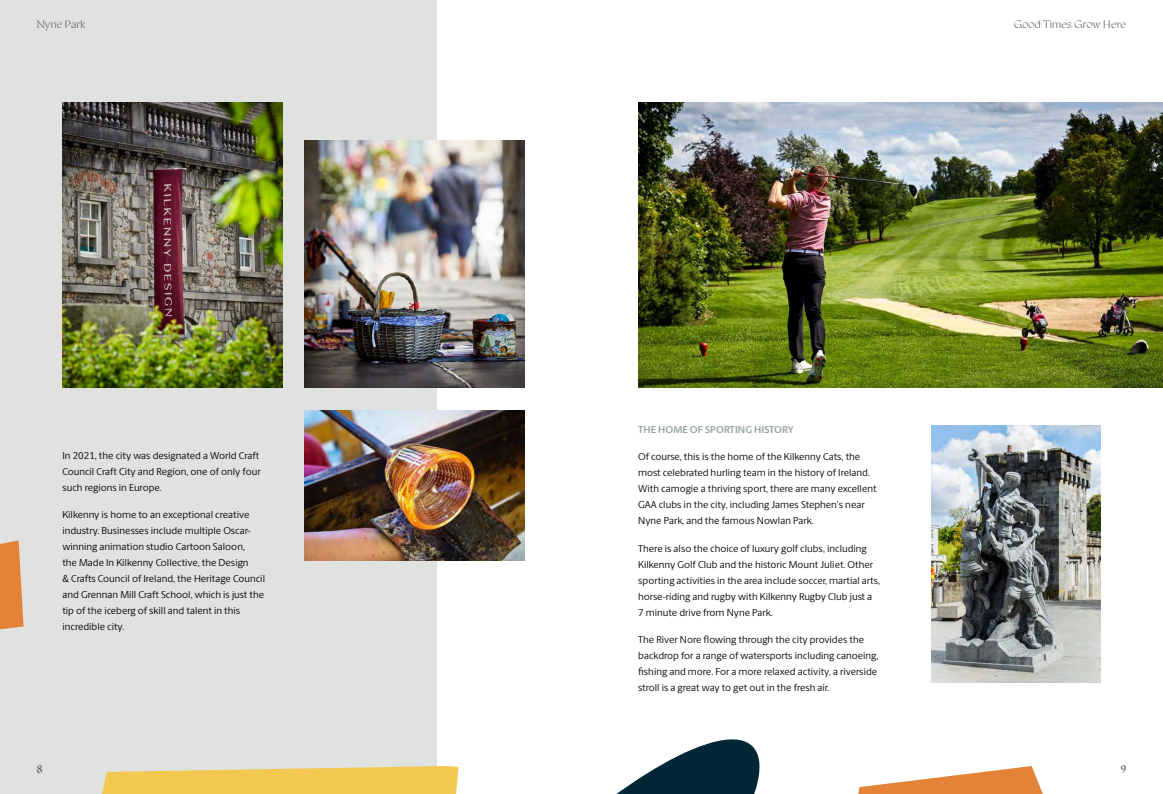
<style>
.page{position:relative;width:1163px;height:794px;background:#fff}
.page>*{position:absolute;margin:0;border:0;box-sizing:border-box;transform-origin:0 0}
.t1{font:300 11px "Gyst Variable Roman";letter-spacing:.02em;color:#58595b}
.t2{font:10px/16px "Berlingske Sans";color:#000}
.t3{font:700 10px "Berlingske Sans";color:#97a8a0}
</style>
<div class="page">
<div style="left:0;top:0;width:436px;height:794px;background:#dfe2df"></div>
<svg style="left:858px;top:766px;width:184px;height:28px"></svg>
<svg style="left:102px;top:718px;width:658px;height:76px"></svg>
<svg style="left:0;top:540px;width:24px;height:89px;background:#e39151"></svg>
<img style="left:638px;top:102px;width:524px;height:285px">
<img style="left:62px;top:102px;width:220px;height:285px">
<img style="left:305px;top:140px;width:219px;height:247px">
<img style="left:305px;top:410px;width:219px;height:150px">
<img style="left:931px;top:425px;width:169px;height:257px">
<p class="t1" style="left:37px;top:18px;width:50px">Nyne Park</p>
<p class="t1" style="left:1013px;top:18px;width:113px">Good Times Grow Here</p>
<p class="t2" style="left:62px;top:447px;width:200px">In 2021, the city was designated a World Craft<br>Council Craft City and Region, one of only four such regions in Europe.</p>
<p class="t2" style="left:62px;top:507px;width:204px">Kilkenny is home to an exceptional creative industry. Businesses include multiple Oscar&shy;winning animation studio Cartoon Saloon,<br>the Made In Kilkenny Collective, the Design<br>&amp; Crafts Council of Ireland, the Heritage Council and Grennan Mill Craft School, which is just the tip of the iceberg of skill and talent in this incredible city.</p>
<p class="t3" style="left:638px;top:423px;width:157px">THE HOME OF SPORTING HISTORY</p>
<p class="t2" style="left:638px;top:448px;width:240px">Of course, this is the home of the Kilkenny Cats, the most celebrated hurling team in the history of Ireland.<br>With camogie a thriving sport, there are many excellent GAA clubs in the city, including James Stephen’s near Nyne Park, and the famous Nowlan Park.</p>
<p class="t2" style="left:638px;top:540px;width:243px">There is also the choice of luxury golf clubs, including Kilkenny Golf Club and the historic Mount Juliet. Other sporting activities in the area include soccer, martial arts, horse-riding and rugby with Kilkenny Rugby Club just a 7 minute drive from Nyne Park.</p>
<p class="t2" style="left:638px;top:631px;width:241px">The River Nore flowing through the city provides the backdrop for a range of watersports including canoeing, fishing and more. For a more relaxed activity, a riverside stroll is a great way to get out in the fresh air.</p>
<p class="t1" style="left:37px;top:763px;width:7px">8</p>
<p class="t1" style="left:1120px;top:763px;width:7px">9</p>
</div>
